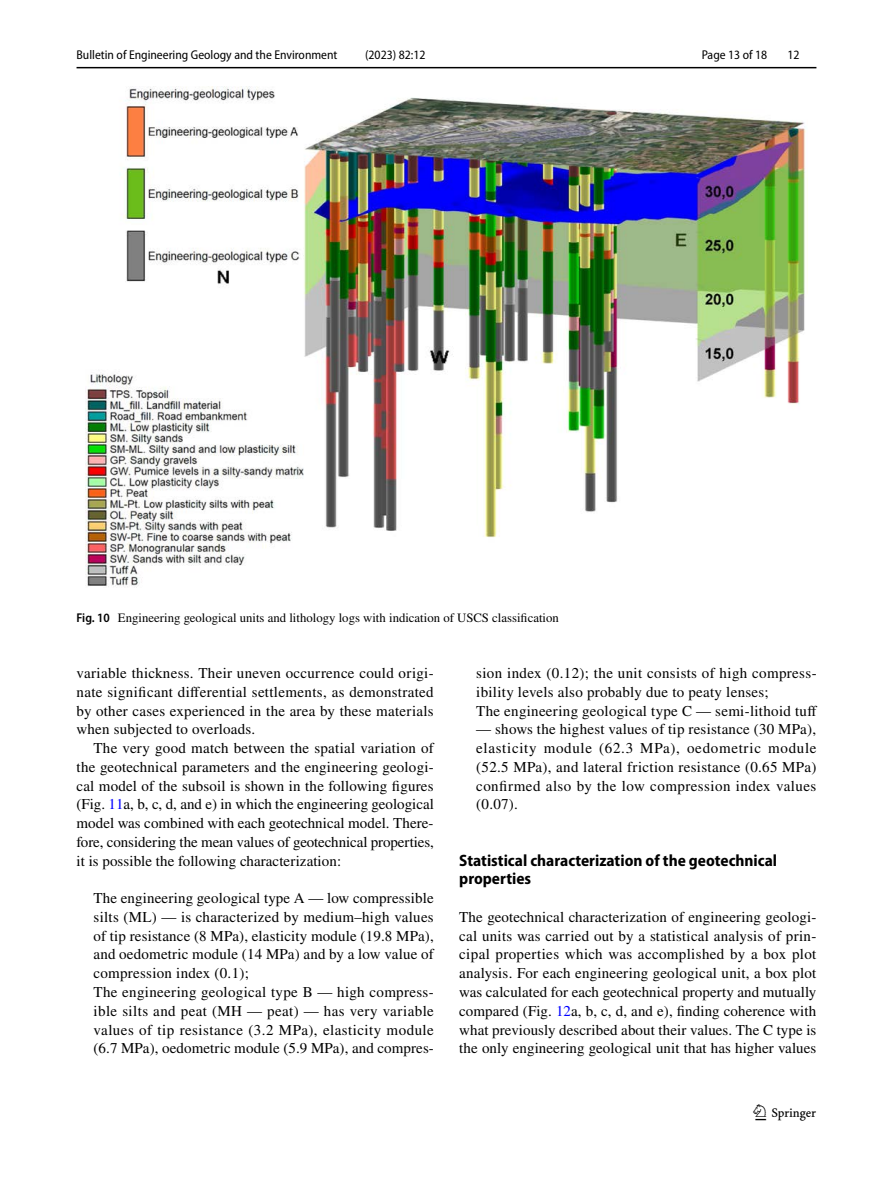
<style>
.page{position:relative;width:893px;height:1187px;background:#fff}
.page>*{position:absolute;margin:0;border:0;box-sizing:border-box;transform-origin:0 0}
.t1{font:22.5px "Springnew Regular 3";color:#000}
.t2{font:700 semi-condensed 16.5px/18.8px "Myriad Pro";color:#000}
.t3{font:15px/18.8px "STIX";letter-spacing:.02em;color:#000;text-align:justify}
.t4{font:12.75px "STIX";color:#000}
.t5{font:semi-condensed 12.75px "Myriad Pro";color:#000}
.s1{font-family:"Myriad Pro";font-weight:600;font-stretch:semi-condensed}
.s2{color:#00f}
</style>
<div class="page">
<hr style="left:77px;top:67px;width:739px;height:1px;background:#000">
<img style="left:85px;top:87px;width:723px;height:500px">
<p class="t5" style="left:77px;top:48px;width:263px">Bulletin of Engineering Geology and the Environment</p>
<p class="t5" style="left:365px;top:48px;width:62px">(2023) 82:12</p>
<p class="t5" style="left:702px;top:48px;width:67px">Page 13 of 18</p>
<p class="t5" style="left:787px;top:48px;width:14px">12</p>
<p class="t4" style="left:77px;top:609px;width:484px"><span class="s1">Fig. 10</span> Engineering geological units and lithology logs with indication of USCS classification</p>
<p class="t3" style="left:77px;top:664px;width:359px">variable thickness. Their uneven occurrence could origi&shy;nate significant differential settlements, as demonstrated by other cases experienced in the area by these materials when subjected to overloads.</p>
<p class="t3" style="left:77px;top:739px;width:359px;text-indent:17px">The very good match between the spatial variation of the geotechnical parameters and the engineering geologi&shy;cal model of the subsoil is shown in the following figures (Fig. <span class="s2">11</span>a, b, c, d, and e) in which the engineering geological model was combined with each geotechnical model. There&shy;fore, considering the mean values of geotechnical properties, it is possible the following characterization:</p>
<p class="t3" style="left:94px;top:889px;width:342px;text-align:left">The engineering geological type A — low compressible silts (ML) — is characterized by medium–high values of tip resistance (8 MPa), elasticity module (19.8 MPa), and oedometric module (14 MPa) and by a low value of compression index (0.1);<br>The engineering geological type B — high compress&shy;ible silts and peat (MH — peat) — has very variable values of tip resistance (3.2 MPa), elasticity module (6.7 MPa), oedometric module (5.9 MPa), and compres-</p>
<p class="t3" style="left:476px;top:664px;width:342px;text-align:left">sion index (0.12); the unit consists of high compress&shy;ibility levels also probably due to peaty lenses;<br>The engineering geological type C — semi-lithoid tuff</p>
<p class="t3" style="left:476px;top:721px;width:342px">— shows the highest values of tip resistance (30 MPa), elasticity module (62.3 MPa), oedometric module (52.5 MPa), and lateral friction resistance (0.65 MPa) confirmed also by the low compression index values (0.07).</p>
<p class="t2" style="left:459px;top:850px;width:319px">Statistical characterization of the geotechnical properties</p>
<p class="t3" style="left:459px;top:908px;width:359px">The geotechnical characterization of engineering geologi&shy;cal units was carried out by a statistical analysis of prin&shy;cipal properties which was accomplished by a box plot analysis. For each engineering geological unit, a box plot was calculated for each geotechnical property and mutually compared (Fig. <span class="s2">12</span>a, b, c, d, and e), finding coherence with what previously described about their values. The C type is the only engineering geological unit that has higher values</p>
<h1 class="t1" style="left:755px;top:1104px;width:62px">1 3</h1>
</div>
